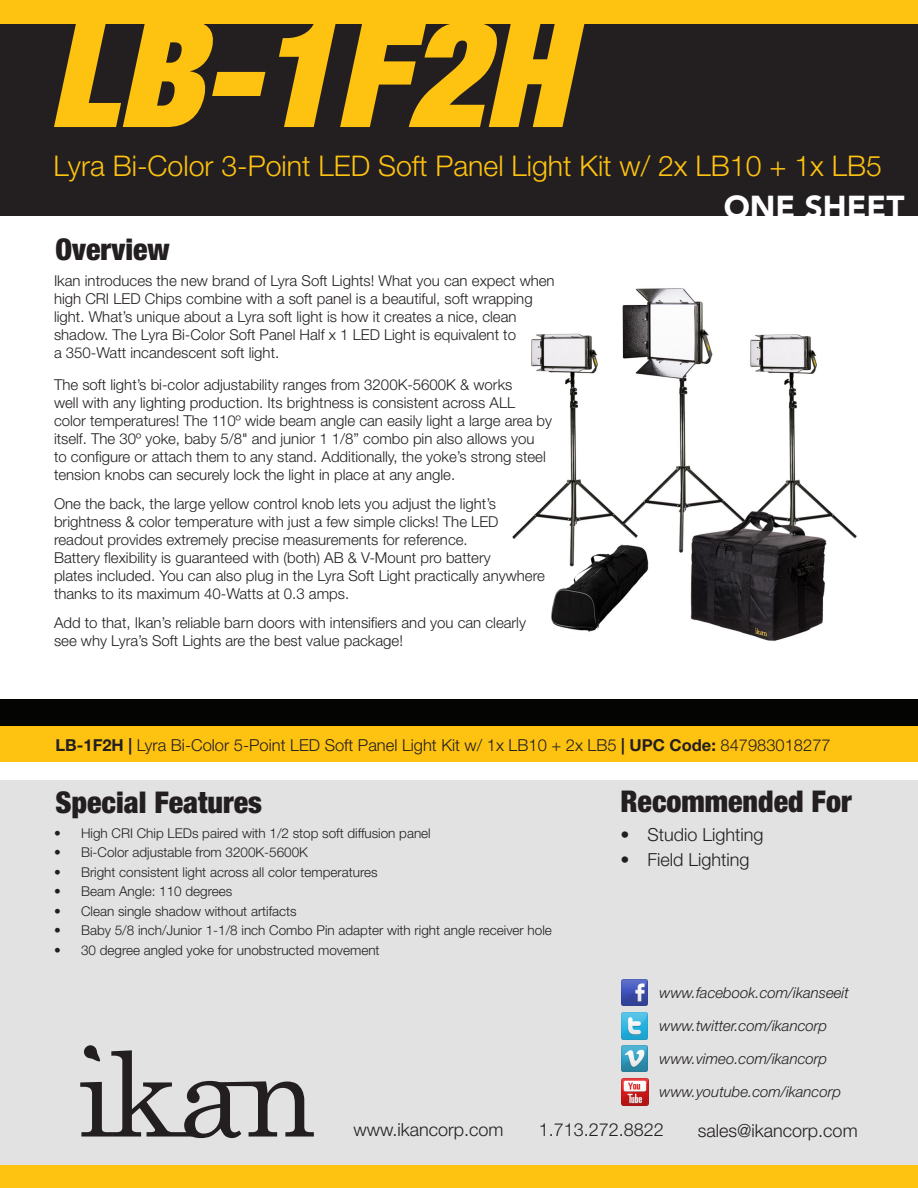
<style>
.page{position:relative;width:918px;height:1188px;background:#fff}
.page>*{position:absolute;margin:0;border:0;box-sizing:border-box;transform-origin:0 0}
.t1{font:italic 900 condensed 148.5px "Helvetica Neue LT Std";color:#fec210}
.t2{font:900 31.5px "Avenir LT Std";color:#fff}
.t3{font:900 condensed 30px "Helvetica Neue LT Std";color:#231f20}
.t4{font:300 28.5px "Helvetica Neue LT Std";color:#fec210}
.t5{font:300 18px "Helvetica Neue LT Std";color:#231f20}
.t6{font:300 16.5px "Helvetica Neue LT Std";color:#231f20}
.t7{font:300 15px/18px "Helvetica Neue LT Std";color:#231f20}
.t8{font:italic 300 15px "Helvetica Neue LT Std";color:#231f20}
.t9{font:300 13.5px "Helvetica Neue LT Std";color:#231f20}
.s1{font-weight:700}
</style>
<div class="page">
<div style="left:0;top:780px;width:918px;height:408px;background:#e2e2e2"></div>
<svg style="left:80px;top:1045px;width:234px;height:93px"></svg>
<div style="left:0;top:0;width:918px;height:216px;background:#231f20"></div>
<img style="left:512px;top:288px;width:345px;height:354px">
<div style="left:0;top:0;width:918px;height:24px;background:#fec210"></div>
<div style="left:0;top:724px;width:918px;height:38px;background:#fec210"></div>
<div style="left:0;top:699px;width:918px;height:27px;background:#040503"></div>
<div style="left:0;top:1165px;width:918px;height:23px;background:#fec210"></div>
<img style="left:621px;top:979px;width:27px;height:27px">
<img style="left:621px;top:1012px;width:27px;height:28px">
<img style="left:621px;top:1045px;width:27px;height:27px">
<img style="left:621px;top:1078px;width:28px;height:28px">
<p class="t1" style="left:48px;top:-21px;width:522px">LB-1F2H</p>
<p class="t4" style="left:54px;top:148px;width:830px">Lyra Bi-Color 3-Point LED Soft Panel Light Kit w/ 2x LB10 + 1x LB5</p>
<p class="t3" style="left:56px;top:231px;width:116px">Overview</p>
<p class="t7" style="left:54px;top:271px;width:502px">Ikan introduces the new brand of Lyra Soft Lights! What you can expect when high CRI LED Chips combine with a soft panel is a beautiful, soft wrapping light. What’s unique about a Lyra soft light is how it creates a nice, clean shadow. The Lyra Bi-Color Soft Panel Half x 1 LED Light is equivalent to<br>a 350-Watt incandescent soft light.</p>
<p class="t7" style="left:54px;top:376px;width:500px">The soft light’s bi-color adjustability ranges from 3200K-5600K &amp; works<br>well with any lighting production. Its brightness is consistent across ALL<br>color temperatures! The 110º wide beam angle can easily light a large area by itself. The 30º yoke, baby 5/8" and junior 1 1/8” combo pin also allows you<br>to configure or attach them to any stand. Additionally, the yoke’s strong steel tension knobs can securely lock the light in place at any angle.</p>
<p class="t7" style="left:54px;top:494px;width:492px">One the back, the large yellow control knob lets you adjust the light’s brightness &amp; color temperature with just a few simple clicks! The LED readout provides extremely precise measurements for reference.<br>Battery flexibility is guaranteed with (both) AB &amp; V-Mount pro battery<br>plates included. You can also plug in the Lyra Soft Light practically anywhere thanks to its maximum 40-Watts at 0.3 amps.</p>
<p class="t7" style="left:54px;top:613px;width:474px">Add to that, Ikan’s reliable barn doors with intensifiers and you can clearly see why Lyra’s Soft Lights are the best value package!</p>
<p class="t2" style="left:724px;top:187px;width:182px">ONE SHEET</p>
<p class="t6" style="left:55px;top:735px;width:777px"><span class="s1">LB-1F2H |</span> Lyra Bi-Color 5-Point LED Soft Panel Light Kit w/ 1x LB10 + 2x LB5 <span class="s1">| UPC Code:</span> 847983018277</p>
<p class="t3" style="left:56px;top:784px;width:208px">Special Features</p>
<p class="t9" style="left:54px;top:824px;width:378px">• High CRI Chip LEDs paired with 1/2 stop soft diffusion panel</p>
<p class="t9" style="left:54px;top:844px;width:256px">• Bi-Color adjustable from 3200K-5600K</p>
<p class="t9" style="left:54px;top:863px;width:325px">• Bright consistent light across all color temperatures</p>
<p class="t9" style="left:54px;top:883px;width:180px">• Beam Angle: 110 degrees</p>
<p class="t9" style="left:54px;top:902px;width:244px">• Clean single shadow without artifacts</p>
<p class="t9" style="left:54px;top:922px;width:499px">• Baby 5/8 inch/Junior 1-1/8 inch Combo Pin adapter with right angle receiver hole</p>
<p class="t9" style="left:54px;top:941px;width:327px">• 30 degree angled yoke for unobstructed movement</p>
<p class="t3" style="left:620px;top:782px;width:233px">Recommended For</p>
<p class="t5" style="left:620px;top:823px;width:145px">• Studio Lighting</p>
<p class="t5" style="left:620px;top:849px;width:131px">• Field Lighting</p>
<p class="t8" style="left:660px;top:984px;width:191px">www.facebook.com/ikanseeit</p>
<p class="t8" style="left:660px;top:1017px;width:169px">www.twitter.com/ikancorp</p>
<p class="t8" style="left:660px;top:1050px;width:169px">www.vimeo.com/ikancorp</p>
<p class="t8" style="left:660px;top:1083px;width:183px">www.youtube.com/ikancorp</p>
<p class="t5" style="left:353px;top:1119px;width:152px">www.ikancorp.com</p>
<p class="t5" style="left:539px;top:1119px;width:127px">1.713.272.8822</p>
<p class="t5" style="left:698px;top:1119px;width:161px">sales@ikancorp.com</p>
</div>
